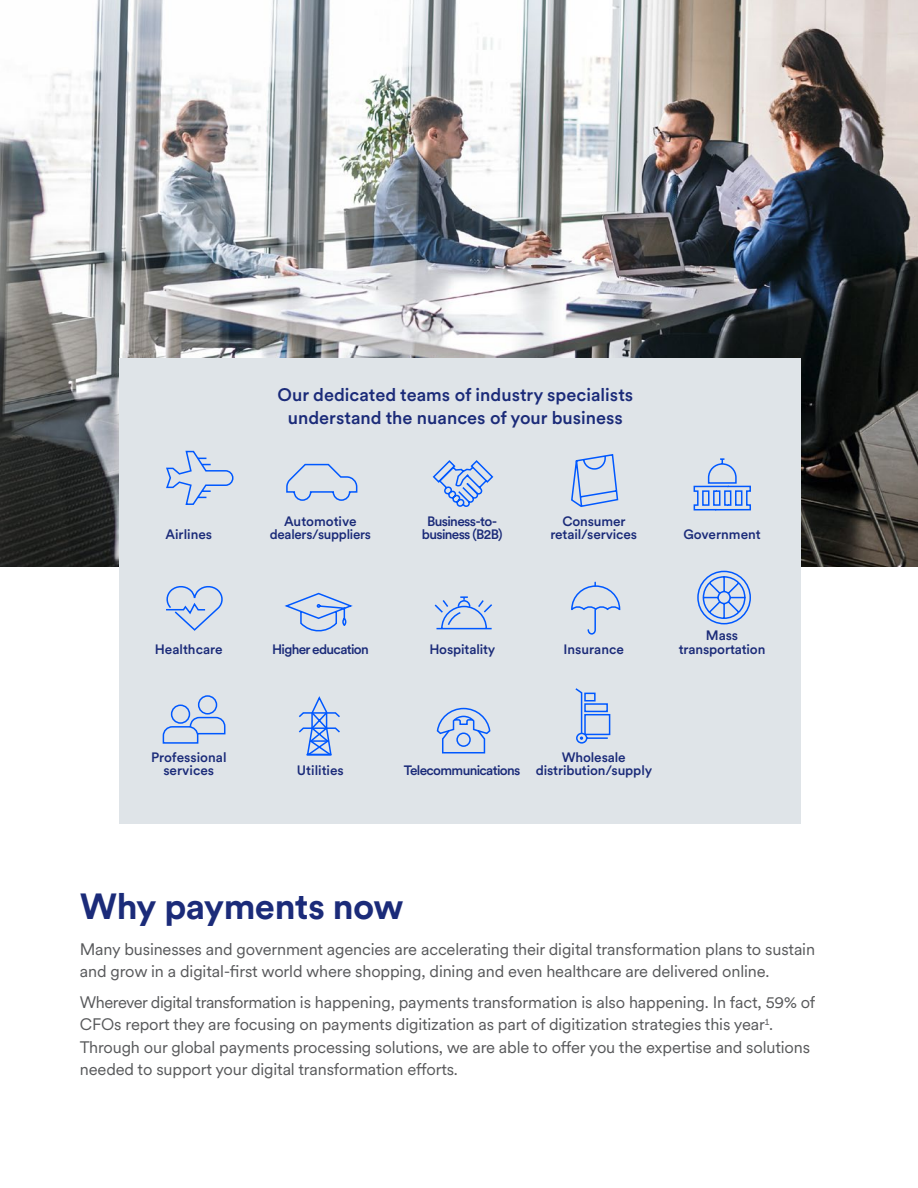
<style>
.page{position:relative;width:918px;height:1188px;background:#fff}
.page>*{position:absolute;margin:0;border:0;box-sizing:border-box;transform-origin:0 0}
.t1{font:700 36px "U.S.Bank Circular";letter-spacing:-.015em;color:#1b2b79}
.t2{font:500 18px/22.5px "U.S.Bank Circular";color:#1b2b79;text-align:center}
.t3{font:16.5px/22.5px "U.S.Bank Circular";letter-spacing:-.01em;color:#58595b}
.t4{font:500 13.5px/13.5px "U.S.Bank Circular";letter-spacing:-.01em;color:#1b2b79;text-align:center}
.t5{font:500 13.5px/13.5px "U.S.Bank Circular";letter-spacing:-.05em;color:#1b2b79;text-align:center}
</style>
<div class="page">
<img style="left:1px;top:0;width:916px;height:567px">
<div style="left:119px;top:358px;width:682px;height:466px;background:#dfe4e8"></div>
<svg style="left:286px;top:463px;width:72px;height:38px"></svg>
<svg style="left:166px;top:450px;width:68px;height:55px"></svg>
<svg style="left:432px;top:460px;width:62px;height:47px"></svg>
<svg style="left:571px;top:454px;width:48px;height:53px"></svg>
<svg style="left:166px;top:586px;width:57px;height:44px"></svg>
<svg style="left:284px;top:592px;width:69px;height:40px"></svg>
<svg style="left:436px;top:707px;width:55px;height:47px"></svg>
<svg style="left:571px;top:581px;width:50px;height:54px"></svg>
<svg style="left:162px;top:695px;width:64px;height:49px"></svg>
<svg style="left:693px;top:458px;width:58px;height:53px"></svg>
<svg style="left:299px;top:696px;width:41px;height:60px"></svg>
<svg style="left:575px;top:688px;width:36px;height:56px"></svg>
<svg style="left:434px;top:596px;width:58px;height:34px"></svg>
<svg style="left:697px;top:570px;width:54px;height:55px"></svg>
<p class="t4" style="left:165px;top:527px;width:48px">Airlines</p>
<p class="t2" style="left:278px;top:383px;width:357px">Our dedicated teams of industry specialists understand the nuances of your business</p>
<p class="t4" style="left:270px;top:514px;width:103px">Automotive dealers/suppliers</p>
<p class="t5" style="left:422px;top:514px;width:82px">Business-to&shy;business (B2B)</p>
<p class="t4" style="left:550px;top:514px;width:88px">Consumer retail/services</p>
<p class="t4" style="left:155px;top:642px;width:69px">Healthcare</p>
<p class="t5" style="left:272px;top:642px;width:98px">Higher education</p>
<p class="t4" style="left:429px;top:642px;width:68px">Hospitality</p>
<p class="t4" style="left:563px;top:642px;width:62px">Insurance</p>
<p class="t4" style="left:683px;top:527px;width:79px">Government</p>
<p class="t4" style="left:679px;top:628px;width:88px">Mass transportation</p>
<p class="t4" style="left:151px;top:750px;width:77px">Professional services</p>
<p class="t4" style="left:297px;top:763px;width:48px">Utilities</p>
<p class="t5" style="left:404px;top:763px;width:118px">Telecommunications</p>
<p class="t4" style="left:536px;top:750px;width:118px">Wholesale distribution/supply</p>
<h1 class="t1" style="left:80px;top:881px;width:325px">Why payments now</h1>
<p class="t3" style="left:80px;top:937px;width:737px">Many businesses and government agencies are accelerating their digital transformation plans to sustain and grow in a digital-first world where shopping, dining and even healthcare are delivered online.</p>
<p class="t3" style="left:80px;top:990px;width:737px">Wherever digital transformation is happening, payments transformation is also happening. In fact, 59% of CFOs report they are focusing on payments digitization as part of digitization strategies this year<sup>1</sup>.<br>Through our global payments processing solutions, we are able to offer you the expertise and solutions needed to support your digital transformation efforts.</p>
</div>
